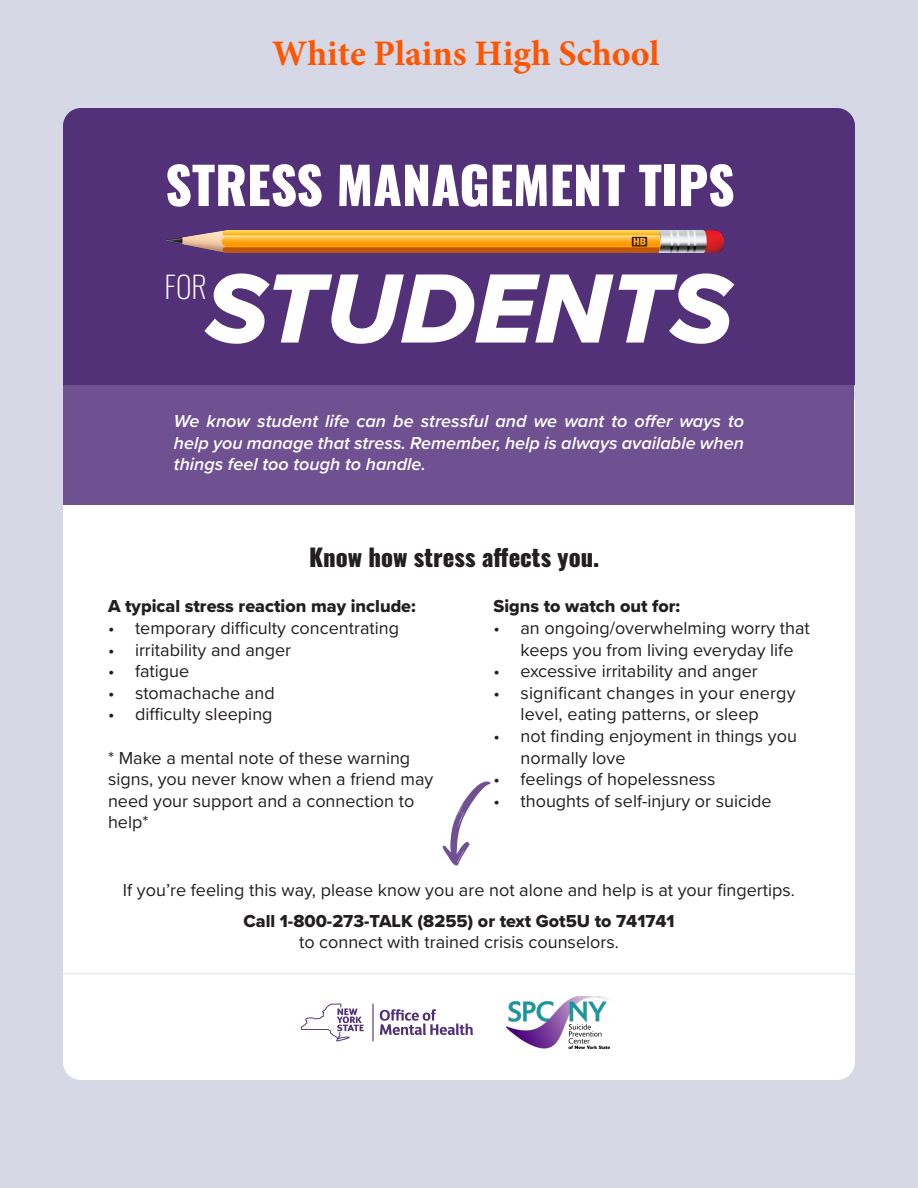
<style>
.page{position:relative;width:918px;height:1188px;background:#d6d8e5}
.page>*{position:absolute;margin:0;border:0;box-sizing:border-box;transform-origin:0 0}
.t1{font:102px "Proxima Nova Extrabld It";color:#fff}
.t2{font:800 51px "Oswald";color:#fff}
.t3{font:700 36px "Minion Pro";color:#f50}
.t4{font:200 30px "Oswald";color:#fff}
.t5{font:800 24px "Oswald";color:#231f20}
.t6{font:18px/21.6px "Proxima Nova";color:#231f20}
.t7{font:italic 600 18px/21.6px "Proxima Nova";color:#fff;text-align:justify}
.t8{font:18px/21.6px "Proxima Nova Extrabld";color:#231f20;text-align:center}
.s1{font-family:"Proxima Nova"}
</style>
<div class="page">
<div style="left:63px;top:108px;width:792px;height:277px;background:#523178"></div>
<div style="left:63px;top:400px;width:792px;height:680px;background:#fff"></div>
<div style="left:64px;top:385px;width:790px;height:120px;background:#6f5091"></div>
<img style="left:167px;top:230px;width:556px;height:22px">
<svg style="left:443px;top:781px;width:48px;height:85px;background:#e3ddea"></svg>
<hr style="left:372px;top:1004px;width:2px;height:37px;background:#523178">
<svg style="left:380px;top:1009px;width:93px;height:26px;background:#c8bed4"></svg>
<svg style="left:301px;top:1003px;width:63px;height:38px;background:#e2dce8"></svg>
<img style="left:506px;top:996px;width:111px;height:53px">
<hr style="left:63px;top:973px;width:792px;height:2px;background:#878cb4">
<h3 class="t3" style="left:272px;top:28px;width:389px">White Plains High School</h3>
<h1 class="t2" style="left:165px;top:159px;width:571px">STRESS MANAGEMENT TIPS</h1>
<h1 class="t4" style="left:165px;top:260px;width:44px">FOR</h1>
<h1 class="t1" style="left:205px;top:232px;width:528px">STUDENTS</h1>
<p class="t7" style="left:174px;top:410px;width:572px">We know student life can be stressful and we want to offer ways to help you manage that stress. Remember, help is always available when things feel too tough to handle.</p>
<p class="t5" style="left:309px;top:545px;width:292px">Know how stress affects you.</p>
<p class="t8" style="left:108px;top:595px;width:309px">A typical stress reaction may include:</p>
<p class="t6" style="left:108px;top:616px;width:293px">• temporary difficulty concentrating</p>
<p class="t6" style="left:108px;top:638px;width:185px">• irritability and anger</p>
<p class="t6" style="left:108px;top:660px;width:83px">• fatigue</p>
<p class="t6" style="left:108px;top:681px;width:168px">• stomachache and</p>
<p class="t6" style="left:108px;top:703px;width:166px">• difficulty sleeping</p>
<p class="t6" style="left:108px;top:746px;width:327px">* Make a mental note of these warning signs, you never know when a friend may need your support and a connection to help*</p>
<p class="t8" style="left:494px;top:595px;width:188px">Signs to watch out for:</p>
<p class="t6" style="left:494px;top:616px;width:318px;text-align:center">• an ongoing/overwhelming worry that keeps you from living everyday life</p>
<p class="t6" style="left:494px;top:660px;width:266px">• excessive irritability and anger</p>
<p class="t6" style="left:494px;top:681px;width:304px;text-align:center">• significant changes in your energy level, eating patterns, or sleep</p>
<p class="t6" style="left:520px;top:724px;width:278px;text-indent:-27px">• not finding enjoyment in things you normally love</p>
<p class="t6" style="left:494px;top:768px;width:224px">• feelings of hopelessness</p>
<p class="t6" style="left:494px;top:789px;width:280px">• thoughts of self-injury or suicide</p>
<p class="t6" style="left:123px;top:878px;width:674px">If you’re feeling this way, please know you are not alone and help is at your fingertips.</p>
<p class="t8" style="left:243px;top:909px;width:433px">Call 1-800-273-TALK (8255) or text Got5U to 741741 <span class="s1">to connect with trained crisis counselors.</span></p>
</div>
